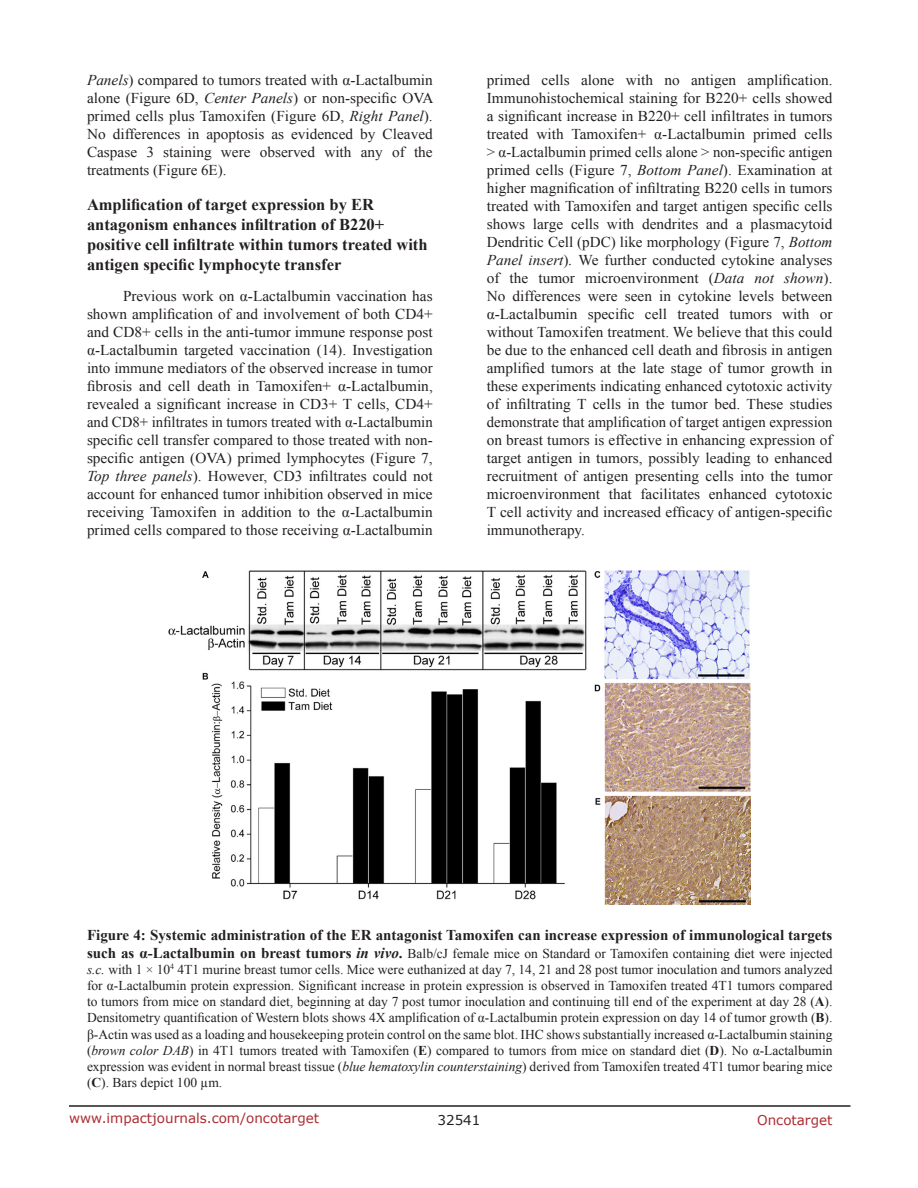
<style>
.page{position:relative;width:918px;height:1188px;background:#fff}
.page>*{position:absolute;margin:0;border:0;box-sizing:border-box;transform-origin:0 0}
.SubHeading_middle{font:700 16.5px/19.8px "Times New Roman";color:#231f20}
.BodyText{font:15px/18px "Times New Roman";color:#231f20;text-align:justify}
.FigureText{font:700 15px "Times New Roman";color:#231f20}
.FigureText-2{font:13.5px/16.2px "Times New Roman";color:#231f20;text-align:justify}
.t1{font:13.5px "Verdana";color:#ac2b31}
.t2{font:13.5px "Verdana";color:#231f20}
.s1{font-style:italic}
.s2{font-weight:700;font-size:15px}
.s3{font-weight:700;font-style:italic;font-size:15px}
.s4{font-weight:700}
</style>
<div class="page">
<hr style="left:69px;top:1105px;width:781px;height:2px;background:#231f20">
<img style="left:169px;top:570px;width:582px;height:334px">
<p class="BodyText" style="left:87px;top:71px;width:348px"><span class="s1">Panels</span>) compared to tumors treated with α-Lactalbumin alone (Figure 6D, <span class="s1">Center Panels</span>) or non-specific OVA primed cells plus Tamoxifen (Figure 6D, <span class="s1">Right Panel</span>).<br>No differences in apoptosis as evidenced by Cleaved Caspase 3 staining were observed with any of the treatments (Figure 6E).</p>
<p class="SubHeading_middle" style="left:87px;top:194px;width:342px">Amplification of target expression by ER antagonism enhances infiltration of B220+ positive cell infiltrate within tumors treated with antigen specific lymphocyte transfer</p>
<p class="BodyText" style="left:87px;top:287px;width:347px;text-indent:36px">Previous work on α-Lactalbumin vaccination has shown amplification of and involvement of both CD4+ and CD8+ cells in the anti-tumor immune response post α-Lactalbumin targeted vaccination (14). Investigation into immune mediators of the observed increase in tumor fibrosis and cell death in Tamoxifen+ α-Lactalbumin, revealed a significant increase in CD3+ T cells, CD4+ and CD8+ infiltrates in tumors treated with α-Lactalbumin specific cell transfer compared to those treated with non&shy;specific antigen (OVA) primed lymphocytes (Figure 7, <span class="s1">Top three panels</span>). However, CD3 infiltrates could not account for enhanced tumor inhibition observed in mice receiving Tamoxifen in addition to the α-Lactalbumin primed cells compared to those receiving α-Lactalbumin</p>
<p class="BodyText" style="left:487px;top:71px;width:347px">primed cells alone with no antigen amplification.<br>Immunohistochemical staining for B220+ cells showed a significant increase in B220+ cell infiltrates in tumors treated with Tamoxifen+ α-Lactalbumin primed cells &gt; α-Lactalbumin primed cells alone &gt; non-specific antigen primed cells (Figure 7, <span class="s1">Bottom Panel</span>). Examination at higher magnification of infiltrating B220 cells in tumors treated with Tamoxifen and target antigen specific cells shows large cells with dendrites and a plasmacytoid Dendritic Cell (pDC) like morphology (Figure 7, <span class="s1">Bottom Panel insert</span>)<span class="s1">.</span> We further conducted cytokine analyses of the tumor microenvironment (<span class="s1">Data not shown</span>).<br>No differences were seen in cytokine levels between α-Lactalbumin specific cell treated tumors with or without Tamoxifen treatment. We believe that this could be due to the enhanced cell death and fibrosis in antigen amplified tumors at the late stage of tumor growth in these experiments indicating enhanced cytotoxic activity of infiltrating T cells in the tumor bed. These studies demonstrate that amplification of target antigen expression on breast tumors is effective in enhancing expression of target antigen in tumors, possibly leading to enhanced recruitment of antigen presenting cells into the tumor microenvironment that facilitates enhanced cytotoxic T cell activity and increased efficacy of antigen-specific immunotherapy.</p>
<p class="FigureText" style="left:87px;top:924px;width:747px">Figure 4: Systemic administration of the ER antagonist Tamoxifen can increase expression of immunological targets</p>
<p class="FigureText-2" style="left:87px;top:945px;width:747px"><span class="s2">such as α-Lactalbumin on breast tumors</span> <span class="s3">in vivo</span><span class="s2">.</span> Balb/cJ female mice on Standard or Tamoxifen containing diet were injected <span class="s1">s.c.</span> with 1 × 10<sup>4</sup> 4T1 murine breast tumor cells. Mice were euthanized at day 7, 14, 21 and 28 post tumor inoculation and tumors analyzed for α-Lactalbumin protein expression. Significant increase in protein expression is observed in Tamoxifen treated 4T1 tumors compared to tumors from mice on standard diet, beginning at day 7 post tumor inoculation and continuing till end of the experiment at day 28 (<span class="s4">A</span>).<br>Densitometry quantification of Western blots shows 4X amplification of α-Lactalbumin protein expression on day 14 of tumor growth (<span class="s4">B</span>). β-Actin was used as a loading and housekeeping protein control on the same blot. IHC shows substantially increased α-Lactalbumin staining (<span class="s1">brown color DAB</span>) in 4T1 tumors treated with Tamoxifen (<span class="s4">E</span>) compared to tumors from mice on standard diet (<span class="s4">D</span>). No α-Lactalbumin expression was evident in normal breast tissue (<span class="s1">blue hematoxylin counterstaining</span>) derived from Tamoxifen treated 4T1 tumor bearing mice (<span class="s4">C</span>). Bars depict 100 µm.</p>
<p class="t1" style="left:69px;top:1109px;width:252px">www.impactjournals.com/oncotarget</p>
<p class="t2" style="left:438px;top:1111px;width:44px">32541</p>
<p class="t1" style="left:757px;top:1111px;width:77px">Oncotarget</p>
</div>
